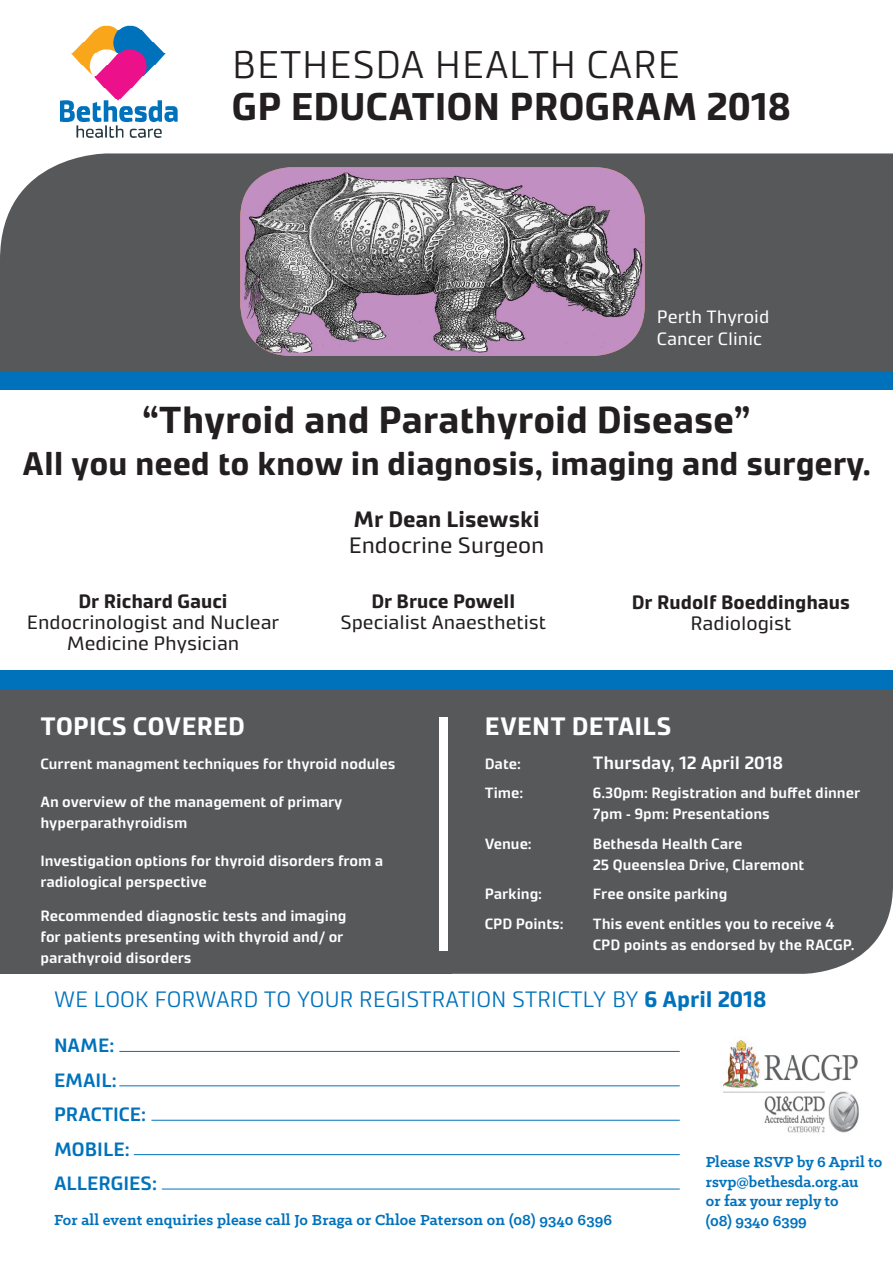
<style>
.page{position:relative;width:893px;height:1263px;background:#fff}
.page>*{position:absolute;margin:0;border:0;box-sizing:border-box;transform-origin:0 0}
.t1{font:700 39px/42px "Accura";letter-spacing:.01em;color:#231f20}
.t2{font:700 37.95px "Accura";color:#231f20}
.t3{font:700 33px "Accura";color:#231f20}
.t4{font:700 25.5px "Accura";letter-spacing:.01em;color:#fff}
.t5{font:300 22.5px "Accura";color:#0072bc}
.t6{font:22.5px/25.7px "Accura";color:#231f20}
.t7{font:19.5px/21px "Accura";color:#231f20;text-align:center}
.t8{font:700 19.5px/21px "Accura";color:#231f20;text-align:center}
.t9{font:600 19.5px/34.5px "Accura";color:#0072bc}
.t10{font:18px/21.6px "Accura";color:#fff}
.t11{font:600 18px "Accura";color:#fff}
.t12{font:700 16.5px/19.8px "Klinic Slab";color:#0072bc}
.t13{font:600 15px/21px "Accura";color:#fff}
.s1{font-weight:300}
.s2{font-weight:700}
.s3{font-weight:400}
</style>
<div class="page">
<img style="left:60px;top:25px;width:118px;height:113px">
<div style="left:452px;top:689px;width:441px;height:285px;background:#57585a"></div>
<div style="left:0;top:689px;width:452px;height:285px;background:#57585a"></div>
<hr style="left:119px;top:1051px;width:561px;height:1px;background:#0072bc">
<hr style="left:119px;top:1085px;width:561px;height:1px;background:#0072bc">
<hr style="left:151px;top:1120px;width:529px;height:1px;background:#0072bc">
<hr style="left:134px;top:1154px;width:546px;height:1px;background:#0072bc">
<hr style="left:162px;top:1189px;width:518px;height:1px;background:#0072bc">
<img style="left:723px;top:1040px;width:136px;height:93px">
<div style="left:0;top:153px;width:893px;height:218px;background:#57585a"></div>
<img style="left:240px;top:167px;width:405px;height:189px">
<div style="left:657px;top:310px;width:147px;height:61px;background:#57585a"></div>
<div style="left:0;top:371px;width:893px;height:18px;background:#0072bc"></div>
<div style="left:0;top:671px;width:893px;height:18px;background:#0072bc"></div>
<div style="left:439px;top:717px;width:9px;height:234px;background:#fff"></div>
<p class="t1" style="left:232px;top:44px;width:561px"><span class="s1">BETHESDA HEALTH CARE<br></span>GP EDUCATION PROGRAM 2018</p>
<p class="t10" style="left:657px;top:306px;width:114px">Perth Thyroid<br>Cancer Clinic</p>
<p class="t2" style="left:143px;top:396px;width:609px">“Thyroid and Parathyroid Disease”</p>
<p class="t3" style="left:23px;top:443px;width:850px">All you need to know in diagnosis, imaging and surgery.</p>
<p class="t6" style="left:349px;top:506px;width:197px"><span class="s2">Mr Dean Lisewski<br></span>Endocrine Surgeon</p>
<p class="t7" style="left:27px;top:590px;width:254px"><span class="s2">Dr Richard Gauci<br></span>Endocrinologist and Nuclear<br>Medicine Physician</p>
<p class="t8" style="left:371px;top:591px;width:145px">Dr Bruce Powell</p>
<p class="t7" style="left:340px;top:611px;width:207px">Specialist Anaesthetist</p>
<p class="t8" style="left:632px;top:591px;width:220px">Dr Rudolf Boeddinghaus<br><span class="s3">Radiologist</span></p>
<p class="t4" style="left:41px;top:711px;width:206px">TOPICS COVERED</p>
<p class="t13" style="left:40px;top:753px;width:357px">Current managment techniques for thyroid nodules</p>
<p class="t13" style="left:40px;top:791px;width:304px">An overview of the management of primary hyperparathyroidism</p>
<p class="t13" style="left:40px;top:850px;width:344px">Investigation options for thyroid disorders from a radiological perspective</p>
<p class="t13" style="left:40px;top:905px;width:307px">Recommended diagnostic tests and imaging for patients presenting with thyroid and/ or parathyroid disorders</p>
<p class="t4" style="left:485px;top:711px;width:188px">EVENT DETAILS</p>
<p class="t13" style="left:485px;top:753px;width:38px">Date:</p>
<p class="t11" style="left:593px;top:752px;width:192px">Thursday, 12 April 2018</p>
<p class="t13" style="left:485px;top:783px;width:40px">Time:</p>
<p class="t13" style="left:593px;top:783px;width:269px">6.30pm: Registration and buffet dinner<br>7pm – 9pm: Presentations</p>
<p class="t13" style="left:485px;top:833px;width:49px">Venue:</p>
<p class="t13" style="left:593px;top:833px;width:213px">Bethesda Health Care<br>25 Queenslea Drive, Claremont</p>
<p class="t13" style="left:485px;top:884px;width:59px">Parking:</p>
<p class="t13" style="left:593px;top:884px;width:136px">Free onsite parking</p>
<p class="t13" style="left:485px;top:913px;width:80px">CPD Points:</p>
<p class="t13" style="left:593px;top:913px;width:263px">This event entitles you to receive 4<br>CPD points as endorsed by the RACGP.</p>
<p class="t5" style="left:54px;top:986px;width:714px">WE LOOK FORWARD TO YOUR REGISTRATION STRICTLY BY <span class="s2">6 April 2018</span></p>
<p class="t9" style="left:54px;top:1028px;width:62px">NAME:</p>
<p class="t9" style="left:54px;top:1063px;width:64px">EMAIL:</p>
<p class="t9" style="left:54px;top:1097px;width:94px">PRACTICE:</p>
<p class="t9" style="left:54px;top:1132px;width:104px">MOBILE:<br>ALLERGIES:</p>
<p class="t12" style="left:54px;top:1209px;width:560px">For all event enquiries please call Jo Braga or Chloe Paterson on (08) 9340 6396</p>
<p class="t12" style="left:706px;top:1151px;width:178px">Please RSVP by 6 April to rsvp@bethesda.org.au<br>or fax your reply to<br>(08) 9340 6399</p>
</div>
